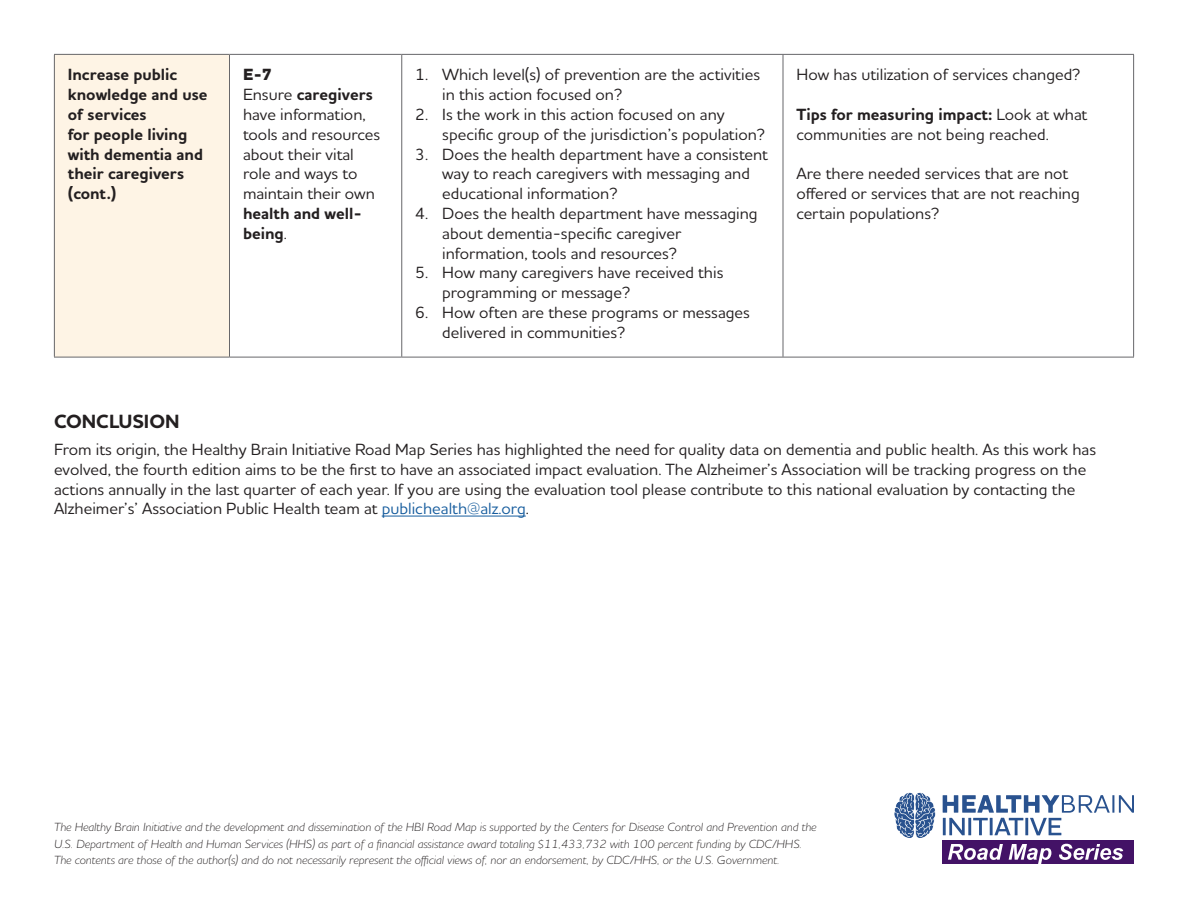
<style>
.page{position:relative;width:1188px;height:918px;background:#fff}
.page>*{position:absolute;margin:0;border:0;box-sizing:border-box;transform-origin:0 0}
.t1{font:700 19.5px "Houschka Alt Pro";color:#231f20}
.Final_Paragraph{font:500 16.5px/19.8px "Houschka Alt Pro";color:#231f20}
.t2{font:700 16.5px/19.8px "Houschka Alt Pro";color:#231f20}
.t3{font:800 16.5px "Houschka Alt Pro";color:#231f20}
.Final_Paragraph-2{font:italic 300 12px "Houschka Alt Pro";color:#231f20}
.s1{font-weight:700}
.s2{color:#175d9e}
</style>
<div class="page">
<div style="left:54px;top:54px;width:176px;height:303px;background:#fef4e5"></div>
<hr style="left:54px;top:54px;width:176px;height:1px;background:#67676a">
<hr style="left:54px;top:55px;width:1px;height:302px;background:#67676a">
<hr style="left:230px;top:54px;width:172px;height:1px;background:#67676a">
<hr style="left:229px;top:55px;width:1px;height:302px;background:#67676a">
<hr style="left:402px;top:54px;width:381px;height:1px;background:#67676a">
<hr style="left:401px;top:55px;width:1px;height:302px;background:#67676a">
<hr style="left:783px;top:54px;width:351px;height:1px;background:#67676a">
<hr style="left:783px;top:55px;width:1px;height:302px;background:#67676a">
<hr style="left:1133px;top:55px;width:1px;height:302px;background:#67676a">
<hr style="left:54px;top:357px;width:176px;height:1px;background:#67676a">
<hr style="left:230px;top:357px;width:172px;height:1px;background:#67676a">
<hr style="left:402px;top:357px;width:381px;height:1px;background:#67676a">
<hr style="left:783px;top:357px;width:351px;height:1px;background:#67676a">
<hr style="left:382px;top:516px;width:144px;height:1px;background:#175d9e">
<div style="left:942px;top:841px;width:192px;height:23px;background:#431266"></div>
<svg style="left:943px;top:795px;width:191px;height:40px"></svg>
<svg style="left:894px;top:792px;width:42px;height:46px"></svg>
<svg style="left:948px;top:844px;width:175px;height:20px"></svg>
<p class="t2" style="left:68px;top:65px;width:141px">Increase public knowledge and use of services</p>
<p class="t2" style="left:68px;top:125px;width:137px">for people living with dementia and their caregivers (cont.)</p>
<p class="t3" style="left:243px;top:64px;width:31px">E-7</p>
<p class="Final_Paragraph" style="left:243px;top:84px;width:139px">Ensure <span class="s1">caregivers </span>have information, tools and resources about their vital role and ways to maintain their own <span class="s1">health and well&shy;being</span>.</p>
<p class="Final_Paragraph" style="left:442px;top:64px;width:319px;text-indent:-27px">1. Which level(s) of prevention are the activities in this action focused on?</p>
<p class="Final_Paragraph" style="left:442px;top:104px;width:324px;text-indent:-27px">2. Is the work in this action focused on any specific group of the jurisdiction’s population?</p>
<p class="Final_Paragraph" style="left:442px;top:144px;width:327px;text-indent:-27px">3. Does the health department have a consistent way to reach caregivers with messaging and educational information?</p>
<p class="Final_Paragraph" style="left:442px;top:203px;width:317px;text-indent:-27px">4. Does the health department have messaging about dementia-specific caregiver information, tools and resources?</p>
<p class="Final_Paragraph" style="left:442px;top:262px;width:283px;text-indent:-27px">5. How many caregivers have received this programming or message?</p>
<p class="Final_Paragraph" style="left:442px;top:302px;width:309px;text-indent:-27px">6. How often are these programs or messages delivered in communities?</p>
<p class="Final_Paragraph" style="left:796px;top:64px;width:285px">How has utilization of services changed?</p>
<p class="Final_Paragraph" style="left:796px;top:104px;width:292px"><span class="s1">Tips for measuring impact:</span> Look at what communities are not being reached.</p>
<p class="Final_Paragraph" style="left:796px;top:163px;width:285px">Are there needed services that are not offered or services that are not reaching certain populations?</p>
<p class="t1" style="left:54px;top:409px;width:127px">CONCLUSION</p>
<p class="Final_Paragraph" style="left:54px;top:439px;width:1044px">From its origin, the Healthy Brain Initiative Road Map Series has highlighted the need for quality data on dementia and public health. As this work has evolved, the fourth edition aims to be the first to have an associated impact evaluation. The Alzheimer’s Association will be tracking progress on the actions annually in the last quarter of each year. If you are using the evaluation tool please contribute to this national evaluation by contacting the Alzheimer’s’ Association Public Health team at <span class="s2">publichealth@alz.org</span>.</p>
<p class="Final_Paragraph-2" style="left:54px;top:819px;width:764px">The Healthy Brain Initiative and the development and dissemination of the HBI Road Map is supported by the Centers for Disease Control and Prevention and the</p>
<p class="Final_Paragraph-2" style="left:54px;top:836px;width:749px">U.S. Department of Health and Human Services (HHS) as part of a financial assistance award totaling $11,433,732 with 100 percent funding by CDC/HHS.</p>
<p class="Final_Paragraph-2" style="left:54px;top:852px;width:727px">The contents are those of the author(s) and do not necessarily represent the official views of, nor an endorsement, by CDC/HHS, or the U.S. Government.</p>
</div>
